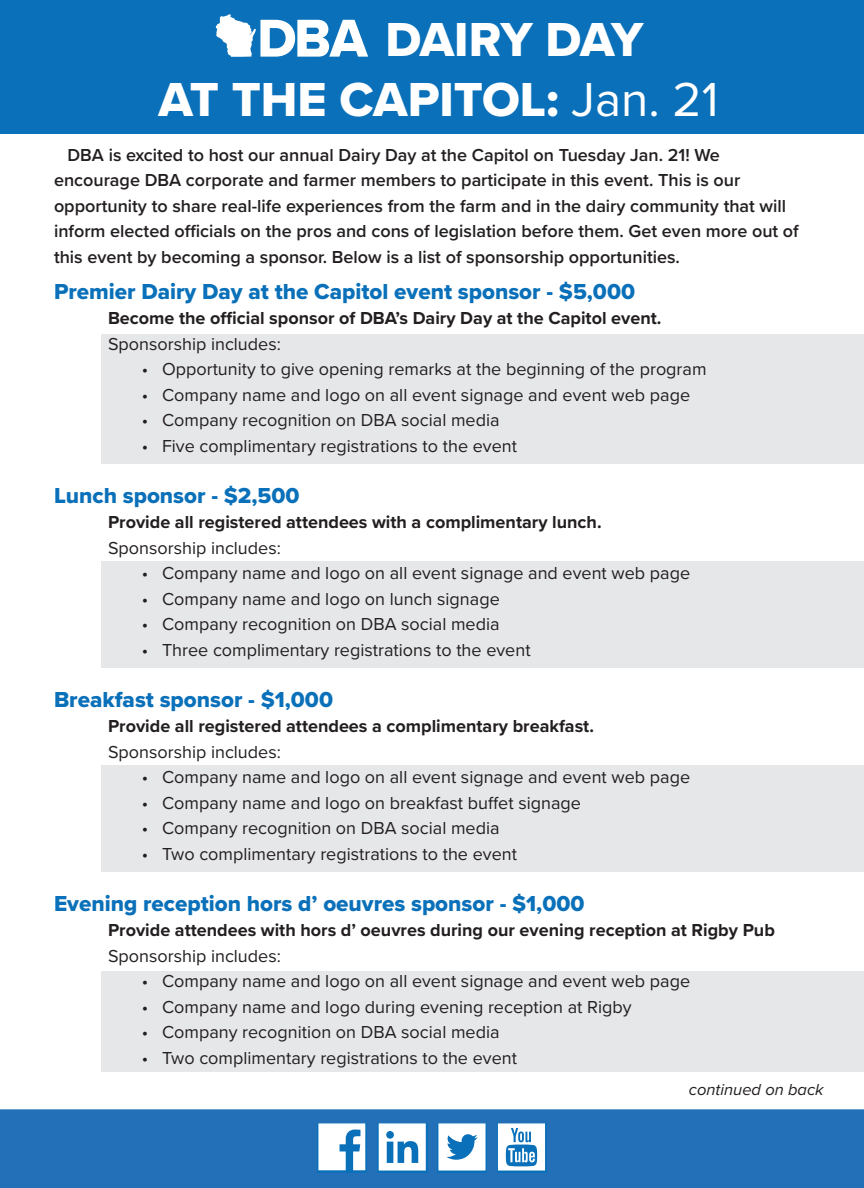
<style>
.page{position:relative;width:864px;height:1188px;background:#fff}
.page>*{position:absolute;margin:0;border:0;box-sizing:border-box;transform-origin:0 0}
.t1{font:49.5px/60px "Proxima Nova Extrabld";color:#fff}
.t2{font:22.5px "Proxima Nova Extrabld";color:#0970b9}
.t3{font:18px "Proxima Nova";color:#231f20}
.t4{font:600 18px/25.5px "Proxima Nova";color:#231f20}
.t5{font:700 18px "Proxima Nova";color:#231f20}
.t6{font:italic 16.5px "Proxima Nova";color:#231f20}
.s1{font-family:"Proxima Nova"}
</style>
<div class="page">
<div style="left:102px;top:971px;width:762px;height:100px;background:#e6e7e9"></div>
<div style="left:102px;top:765px;width:762px;height:107px;background:#e6e7e9"></div>
<div style="left:102px;top:561px;width:762px;height:106px;background:#e6e7e9"></div>
<div style="left:102px;top:335px;width:762px;height:129px;background:#e6e7e9"></div>
<div style="left:0;top:1109px;width:864px;height:79px;background:#2370b9"></div>
<div style="left:0;top:0;width:864px;height:133px;background:#0970b9"></div>
<svg style="left:216px;top:14px;width:152px;height:43px"></svg>
<div style="left:437px;top:1123px;width:50px;height:49px;background:#0970b9"></div>
<svg style="left:438px;top:1123px;width:48px;height:48px"></svg>
<div style="left:378px;top:1123px;width:50px;height:49px;background:#0970b9"></div>
<svg style="left:379px;top:1123px;width:47px;height:48px"></svg>
<svg style="left:318px;top:1123px;width:49px;height:49px"></svg>
<svg style="left:318px;top:1123px;width:47px;height:47px"></svg>
<div style="left:497px;top:1123px;width:50px;height:49px;background:#1677bc"></div>
<svg style="left:498px;top:1123px;width:47px;height:48px"></svg>
<p class="t1" style="left:158px;top:9px;width:562px;text-indent:227px">DAIRY DAY<br>AT THE CAPITOL: <span class="s1">Jan. 21</span></p>
<p class="t4" style="left:54px;top:141px;width:746px;text-indent:14px">DBA is excited to host our annual Dairy Day at the Capitol on Tuesday Jan. 21! We encourage DBA corporate and farmer members to participate in this event. This is our opportunity to share real-life experiences from the farm and in the dairy community that will inform elected officials on the pros and cons of legislation before them. Get even more out of this event by becoming a sponsor. Below is a list of sponsorship opportunities.</p>
<p class="t2" style="left:54px;top:274px;width:583px">Premier Dairy Day at the Capitol event sponsor - $5,000</p>
<p class="t5" style="left:108px;top:305px;width:555px">Become the official sponsor of DBA’s Dairy Day at the Capitol event.</p>
<p class="t3" style="left:108px;top:330px;width:174px">Sponsorship includes:</p>
<p class="t3" style="left:142px;top:356px;width:566px">• Opportunity to give opening remarks at the beginning of the program</p>
<p class="t3" style="left:142px;top:381px;width:550px">• Company name and logo on all event signage and event web page</p>
<p class="t3" style="left:142px;top:407px;width:359px">• Company recognition on DBA social media</p>
<p class="t3" style="left:142px;top:432px;width:377px">• Five complimentary registrations to the event</p>
<p class="t2" style="left:54px;top:478px;width:247px">Lunch sponsor - $2,500</p>
<p class="t5" style="left:108px;top:509px;width:495px">Provide all registered attendees with a complimentary lunch.</p>
<p class="t3" style="left:108px;top:534px;width:174px">Sponsorship includes:</p>
<p class="t3" style="left:142px;top:560px;width:550px">• Company name and logo on all event signage and event web page</p>
<p class="t3" style="left:142px;top:585px;width:360px">• Company name and logo on lunch signage</p>
<p class="t3" style="left:142px;top:611px;width:359px">• Company recognition on DBA social media</p>
<p class="t3" style="left:142px;top:636px;width:390px">• Three complimentary registrations to the event</p>
<p class="t2" style="left:54px;top:682px;width:281px">Breakfast sponsor - $1,000</p>
<p class="t5" style="left:108px;top:713px;width:488px">Provide all registered attendees a complimentary breakfast.</p>
<p class="t3" style="left:108px;top:738px;width:174px">Sponsorship includes:</p>
<p class="t3" style="left:142px;top:764px;width:550px">• Company name and logo on all event signage and event web page</p>
<p class="t3" style="left:142px;top:789px;width:441px">• Company name and logo on breakfast buffet signage</p>
<p class="t3" style="left:142px;top:815px;width:359px">• Company recognition on DBA social media</p>
<p class="t3" style="left:142px;top:840px;width:377px">• Two complimentary registrations to the event</p>
<p class="t2" style="left:54px;top:886px;width:532px">Evening reception hors d’ oeuvres sponsor - $1,000</p>
<p class="t5" style="left:108px;top:917px;width:668px">Provide attendees with hors d’ oeuvres during our evening reception at Rigby Pub</p>
<p class="t3" style="left:108px;top:942px;width:174px">Sponsorship includes:</p>
<p class="t3" style="left:142px;top:968px;width:550px">• Company name and logo on all event signage and event web page</p>
<p class="t3" style="left:142px;top:993px;width:491px">• Company name and logo during evening reception at Rigby</p>
<p class="t3" style="left:142px;top:1019px;width:359px">• Company recognition on DBA social media</p>
<p class="t3" style="left:142px;top:1044px;width:377px">• Two complimentary registrations to the event</p>
<p class="t6" style="left:689px;top:1077px;width:136px">continued on back</p>
</div>
